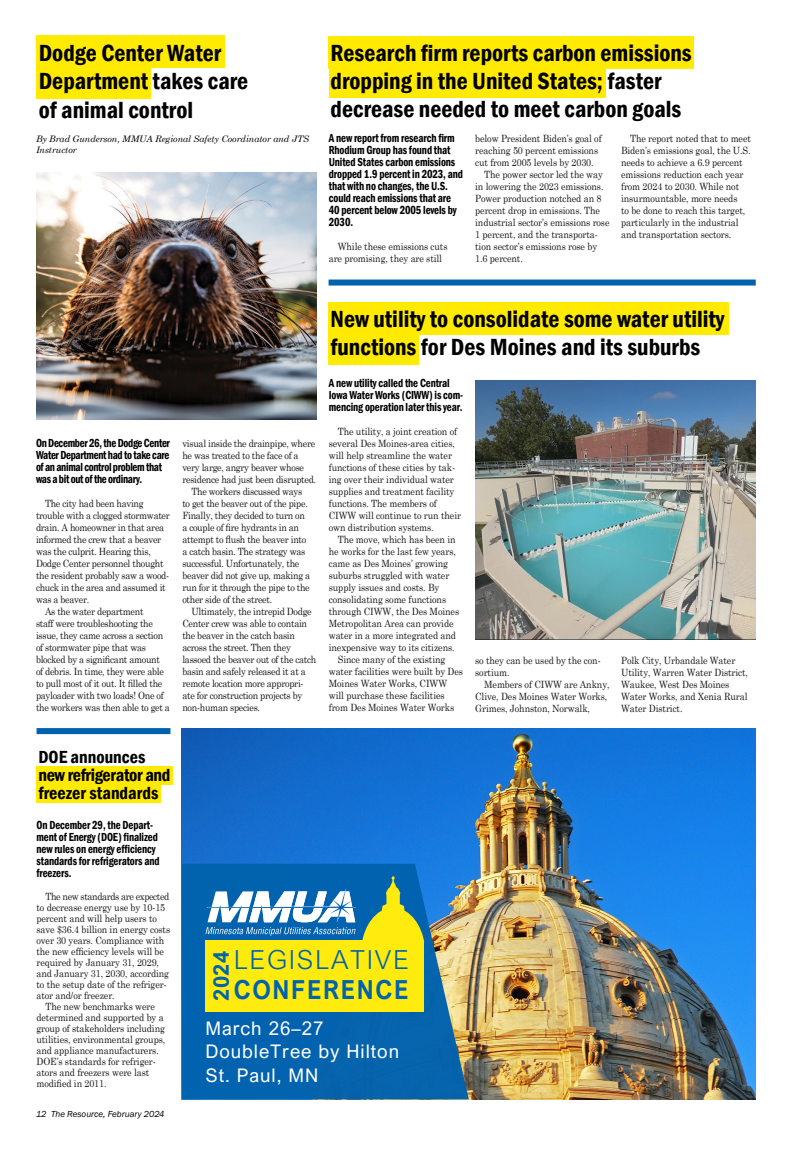
<style>
.page{position:relative;width:792px;height:1152px;background:#fff}
.page>*{position:absolute;margin:0;border:0;box-sizing:border-box;transform-origin:0 0}
.t1{font:300 26.3px "Arial Nova";letter-spacing:.06em;color:#0162ae}
.t2{font:700 26.3px "Arial Nova";letter-spacing:.07em;color:#0162ae;scale:.9 1}
.Display_-_Headline{font:600 condensed 24px/28px "Franklin Gothic";color:#000}
.t3{font:700 21.6px "Arial Nova";color:#0162ae}
.t4{font:18.8px/23.4px "Arial Nova";letter-spacing:.05em;color:#fff}
.Display_-_Headline-2{font:600 condensed 18px/18px "Franklin Gothic";color:#000}
.Body_Text{font:600 condensed 12px/12px "Franklin Gothic";letter-spacing:-.01em;color:#000;scale:.9 1}
.Body_Text-2{font:600 condensed 12px/12px "Franklin Gothic";letter-spacing:-.03em;color:#000;scale:.9 1}
.Body_Text-3{font:10px/12px "Century Schoolbook";letter-spacing:-.01em;color:#1a1a1a;scale:.9 1}
.Body_Text-4{font:10px/12px "Century Schoolbook";letter-spacing:-.03em;color:#1a1a1a;scale:.9 1}
.Display_-_Headline-3{font:italic 9px/10.8px "Century Schoolbook";letter-spacing:-.01em;color:#000}
.t5{font:italic 9px "Franklin Gothic";color:#000}
</style>
<div class="page">
<div style="left:329px;top:36px;width:365px;height:32px;background:#ffea00"></div>
<div style="left:329px;top:66px;width:277px;height:32px;background:#ffea00"></div>
<div style="left:329px;top:303px;width:400px;height:32px;background:#ffea00"></div>
<div style="left:329px;top:332px;width:90px;height:32px;background:#ffea00"></div>
<div style="left:36px;top:66px;width:114px;height:32px;background:#ffea00"></div>
<div style="left:36px;top:36px;width:189px;height:32px;background:#ffea00"></div>
<img style="left:182px;top:728px;width:574px;height:371px">
<svg style="left:182px;top:864px;width:287px;height:235px;background:#1b6ea9"></svg>
<svg style="left:206px;top:888px;width:150px;height:47px"></svg>
<div style="left:206px;top:940px;width:218px;height:71px;background:#ffeb0e"></div>
<svg style="left:362px;top:876px;width:62px;height:64px;background:#74a067"></svg>
<div style="left:329px;top:280px;width:427px;height:6px;background:#0061ad"></div>
<div style="left:36px;top:766px;width:136px;height:19px;background:#ffea00"></div>
<div style="left:36px;top:785px;width:125px;height:18px;background:#ffea00"></div>
<div style="left:37px;top:728px;width:133px;height:6px;background:#0061ad"></div>
<img style="left:37px;top:173px;width:280px;height:246px">
<img style="left:475px;top:380px;width:281px;height:259px">
<p class="Display_-_Headline" style="left:39px;top:38px;width:211px;line-height:28.8px">Dodge Center Water<br>Department takes care of animal control</p>
<p class="Display_-_Headline-3" style="left:36px;top:133px;width:275px">By Brad Gunderson, MMUA Regional Safety Coordinator and JTS<br>Instructor</p>
<p class="Display_-_Headline" style="left:331px;top:38px;width:363px">Research firm reports carbon emissions dropping in the United States; faster decrease needed to meet carbon goals</p>
<p class="Body_Text" style="left:329px;top:132px;width:151px">A new report from research firm<br>Rhodium Group has found that<br>United States carbon emissions dropped 1.9 percent in 2023, and that with no changes, the U.S. could reach emissions that are<br>40 percent below 2005 levels by<br>2030.</p>
<p class="Body_Text-3" style="left:329px;top:240px;width:133px;text-indent:9px">While these emissions cuts are promising, they are still</p>
<p class="Body_Text-3" style="left:475px;top:132px;width:142px">below President Biden’s goal of reaching 50 percent emissions cut from 2005 levels by 2030.</p>
<p class="Body_Text-3" style="left:475px;top:168px;width:151px;text-indent:9px">The power sector led the way in lowering the 2023 emissions.<br>Power production notched an 8 percent drop in emissions. The industrial sector’s emissions rose<br>1 percent, and the transporta&shy;tion sector’s emissions rose by<br>1.6 percent.</p>
<p class="Body_Text-3" style="left:621px;top:132px;width:146px;text-indent:9px">The report noted that to meet<br>Biden’s emissions goal, the U.S. needs to achieve a 6.9 percent emissions reduction each year from 2024 to 2030. While not insurmountable, more needs<br>to be done to reach this target, particularly in the industrial and transportation sectors.</p>
<p class="Body_Text-2" style="left:36px;top:436px;width:150px">On December 26, the Dodge Center<br>Water Department had to take care of an animal control problem that was a bit out of the ordinary.</p>
<p class="Body_Text-4" style="left:36px;top:496px;width:150px;text-indent:9px">The city had been having trouble with a clogged stormwater drain. A homeowner in that area informed the crew that a beaver was the culprit. Hearing this,<br>Dodge Center personnel thought the resident probably saw a wood&shy;chuck in the area and assumed it was a beaver.</p>
<p class="Body_Text-4" style="left:36px;top:604px;width:150px;text-indent:9px">As the water department<br>staff were troubleshooting the issue, they came across a section of stormwater pipe that was blocked by a significant amount<br>of debris. In time, they were able to pull most of it out. It filled the payloader with two loads! One of the workers was then able to get a</p>
<p class="Body_Text-4" style="left:182px;top:436px;width:150px">visual inside the drainpipe, where he was treated to the face of a very large, angry beaver whose residence had just been disrupted.</p>
<p class="Body_Text-4" style="left:182px;top:484px;width:144px;text-indent:9px">The workers discussed ways to get the beaver out of the pipe.<br>Finally, they decided to turn on a couple of fire hydrants in an attempt to flush the beaver into a catch basin. The strategy was successful. Unfortunately, the beaver did not give up, making a run for it through the pipe to the other side of the street.</p>
<p class="Body_Text-4" style="left:182px;top:604px;width:150px;text-indent:9px">Ultimately, the intrepid Dodge<br>Center crew was able to contain the beaver in the catch basin across the street. Then they lassoed the beaver out of the catch basin and safely released it at a remote location more appropri&shy;ate for construction projects by non-human species.</p>
<p class="Display_-_Headline" style="left:331px;top:305px;width:395px">New utility to consolidate some water utility functions for Des Moines and its suburbs</p>
<p class="Body_Text" style="left:329px;top:377px;width:151px">A new utility called the Central<br>Iowa Water Works (CIWW) is com&shy;mencing operation later this year.</p>
<p class="Body_Text-3" style="left:329px;top:425px;width:148px;text-indent:9px">The utility, a joint creation of several Des Moines-area cities, will help streamline the water functions of these cities by tak&shy;ing over their individual water supplies and treatment facility functions. The members of<br>CIWW will continue to run their own distribution systems.</p>
<p class="Body_Text-3" style="left:329px;top:533px;width:146px;text-indent:9px">The move, which has been in he works for the last few years, came as Des Moines’ growing suburbs struggled with water supply issues and costs. By consolidating some functions through CIWW, the Des Moines<br>Metropolitan Area can provide water in a more integrated and inexpensive way to its citizens.</p>
<p class="Body_Text-3" style="left:329px;top:653px;width:151px;text-indent:9px">Since many of the existing water facilities were built by Des<br>Moines Water Works, CIWW will purchase these facilities from Des Moines Water Works</p>
<p class="Body_Text-3" style="left:475px;top:654px;width:141px">so they can be used by the con&shy;sortium.</p>
<p class="Body_Text-3" style="left:475px;top:678px;width:151px;text-indent:9px">Members of CIWW are Ankny,<br>Clive, Des Moines Water Works,<br>Grimes, Johnston, Norwalk,</p>
<p class="Body_Text-3" style="left:621px;top:654px;width:143px">Polk City, Urbandale Water<br>Utility, Warren Water District,<br>Waukee, West Des Moines<br>Water Works, and Xenia Rural<br>Water District.</p>
<p class="Display_-_Headline-2" style="left:38px;top:748px;width:133px">DOE announces new refrigerator and freezer standards</p>
<p class="Body_Text" style="left:36px;top:819px;width:138px">On December 29, the Depart&shy;ment of Energy (DOE) finalized new rules on energy efficiency standards for refrigerators and freezers.</p>
<p class="Body_Text-3" style="left:36px;top:890px;width:150px;line-height:11px;text-indent:9px">The new standards are expected to decrease energy use by 10-15 percent and will help users to save $36.4 billion in energy costs over 30 years. Compliance with the new efficiency levels will be required by January 31, 2029, and January 31, 2030, according to the setup date of the refriger&shy;ator and/or freezer.</p>
<p class="Body_Text-3" style="left:36px;top:1000px;width:145px;line-height:11px;text-indent:9px">The new benchmarks were determined and supported by a group of stakeholders including utilities, environmental groups, and appliance manufacturers.<br>DOE’s standards for refriger&shy;ators and freezers were last modified in 2011.</p>
<p class="t5" style="left:36px;top:1108px;width:130px">12 The Resource, February 2024</p>
<p class="t1" style="left:234px;top:945px;width:177px">LEGISLATIVE</p>
<p class="t3" style="left:209px;top:1001px;width:52px;rotate:-90deg">2024</p>
<p class="t2" style="left:234px;top:975px;width:196px">CONFERENCE</p>
<p class="t4" style="left:206px;top:1017px;width:195px">March 26–27<br>DoubleTree by Hilton<br>St. Paul, MN</p>
</div>
